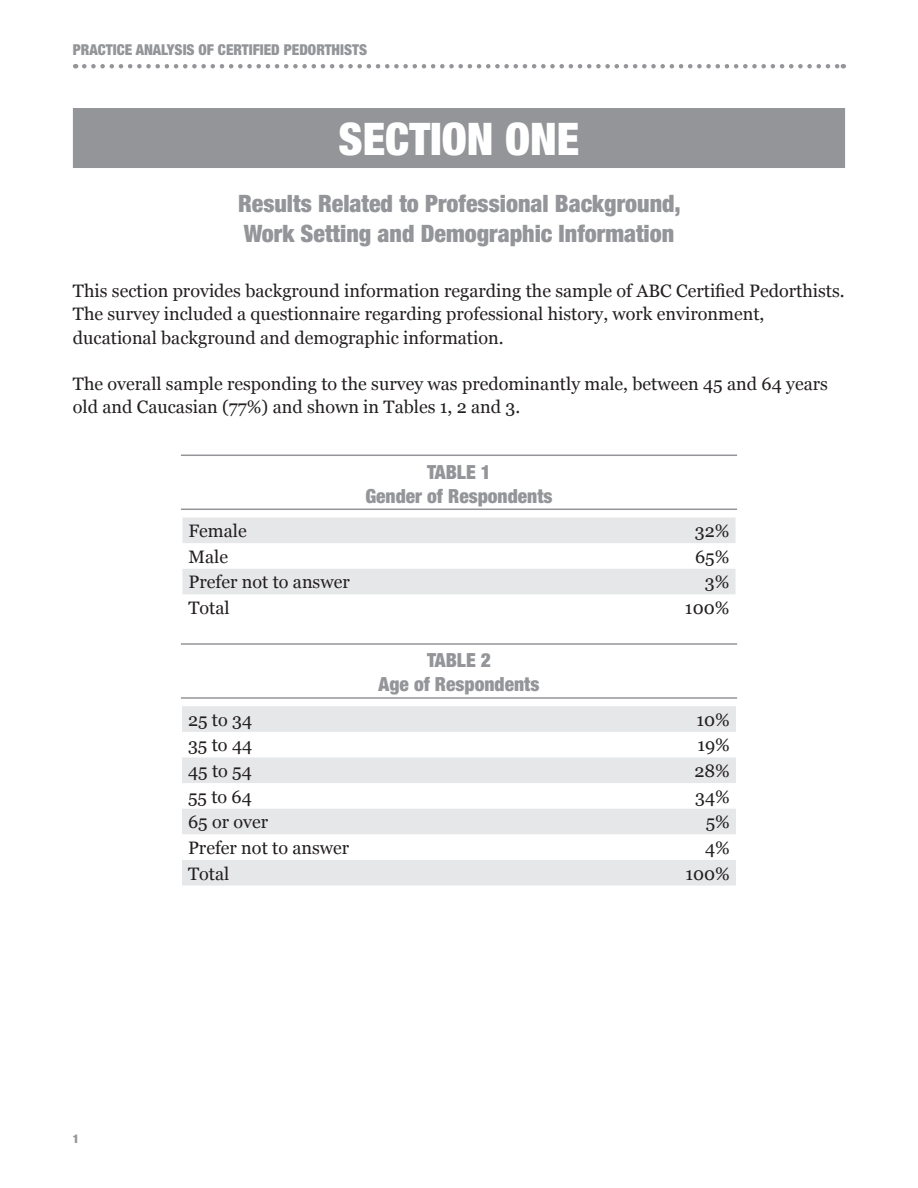
<style>
.page{position:relative;width:918px;height:1188px;background:#fff}
.page>*{position:absolute;margin:0;border:0;box-sizing:border-box;transform-origin:0 0}
.t1{font:900 condensed 45px "Helvetica Neue LT Std";color:#fff}
.t2{font:900 condensed 24px/30px "Helvetica Neue LT Std";color:#939598}
.t3{font:900 condensed 19.5px/24px "Helvetica Neue LT Std";color:#939598;text-align:center}
.t4{font:18px/23.2px "Georgia";color:#231f20}
.t5{font:900 condensed 15px "Helvetica Neue LT Std";color:#939598}
.t6{font:900 condensed 12px "Helvetica Neue LT Std";color:#939598}
</style>
<div class="page">
<svg style="left:84px;top:64px;width:760px;height:4px"></svg>
<div style="left:73px;top:108px;width:772px;height:60px;background:#939598"></div>
<hr style="left:181px;top:455px;width:556px;height:1px;background:#939598">
<hr style="left:181px;top:509px;width:556px;height:1px;background:#939598">
<hr style="left:181px;top:643px;width:556px;height:2px;background:#939598">
<hr style="left:181px;top:697px;width:556px;height:2px;background:#939598">
<svg style="left:182px;top:518px;width:554px;height:76px"></svg>
<svg style="left:182px;top:706px;width:554px;height:180px;fill:#e6e7e9"></svg>
<p class="t5" style="left:73px;top:40px;width:296px">PRACTICE ANALYSIS OF CERTIFIED PEDORTHISTS</p>
<h1 class="t1" style="left:339px;top:111px;width:242px">SECTION ONE</h1>
<h2 class="t2" style="left:238px;top:188px;width:444px">Results Related to Professional Background,<br>Work Setting and Demographic Information</h2>
<p class="t4" style="left:73px;top:278px;width:773px">This section provides background information regarding the sample of ABC Certified Pedorthists.<br>The survey included a questionnaire regarding professional history, work environment, ducational background and demographic information.</p>
<p class="t4" style="left:73px;top:371px;width:757px">The overall sample responding to the survey was predominantly male, between 45 and 64 years old and Caucasian (77%) and shown in Tables 1, 2 and 3.</p>
<p class="t3" style="left:365px;top:459px;width:189px">TABLE 1<br>Gender of Respondents</p>
<p class="t6" style="left:73px;top:1131px;width:8px">1</p>
<p class="t4" style="left:188px;top:519px;width:60px">Female</p>
<p class="t4" style="left:695px;top:519px;width:36px">32%</p>
<p class="t4" style="left:188px;top:544px;width:41px">Male</p>
<p class="t4" style="left:695px;top:544px;width:36px">65%</p>
<p class="t4" style="left:188px;top:570px;width:163px">Prefer not to answer</p>
<p class="t4" style="left:705px;top:570px;width:26px">3%</p>
<p class="t4" style="left:188px;top:595px;width:43px">Total</p>
<p class="t4" style="left:685px;top:595px;width:46px">100%</p>
<p class="t3" style="left:379px;top:648px;width:162px">TABLE 2<br>Age of Respondents</p>
<p class="t4" style="left:188px;top:707px;width:66px">25 to 34</p>
<p class="t4" style="left:696px;top:707px;width:35px">10%</p>
<p class="t4" style="left:188px;top:733px;width:66px">35 to 44</p>
<p class="t4" style="left:697px;top:733px;width:34px">19%</p>
<p class="t4" style="left:188px;top:759px;width:65px">45 to 54</p>
<p class="t4" style="left:694px;top:759px;width:37px">28%</p>
<p class="t4" style="left:188px;top:784px;width:65px">55 to 64</p>
<p class="t4" style="left:695px;top:784px;width:36px">34%</p>
<p class="t4" style="left:188px;top:810px;width:82px">65 or over</p>
<p class="t4" style="left:706px;top:810px;width:26px">5%</p>
<p class="t4" style="left:188px;top:835px;width:163px">Prefer not to answer</p>
<p class="t4" style="left:705px;top:835px;width:26px">4%</p>
<p class="t4" style="left:188px;top:861px;width:43px">Total</p>
<p class="t4" style="left:685px;top:861px;width:46px">100%</p>
</div>
